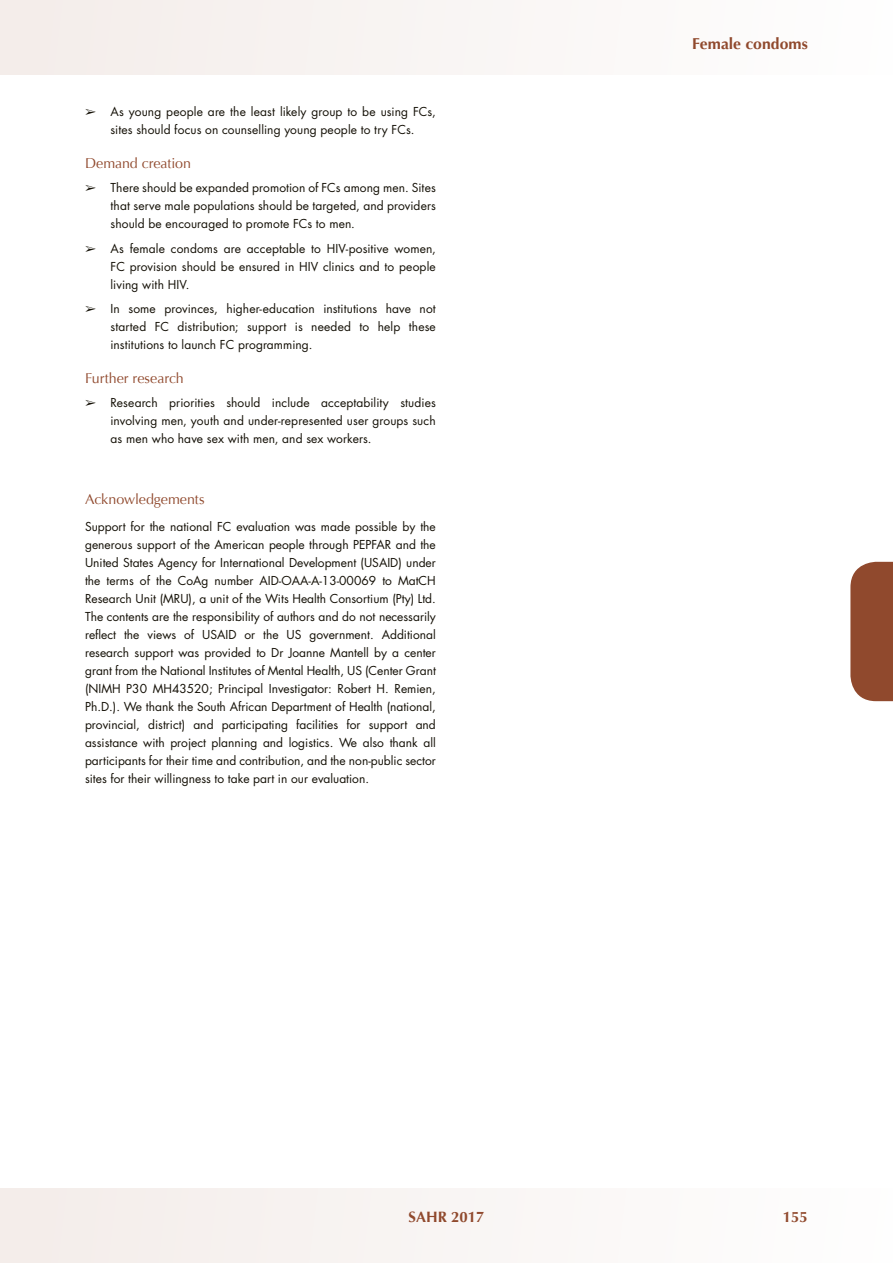
<style>
.page{position:relative;width:893px;height:1263px;background:#fff}
.page>*{position:absolute;margin:0;border:0;box-sizing:border-box;transform-origin:0 0}
.t1{font:700 15.75px "Optima";color:#90492d}
.t2{font:700 15px "Optima";color:#90492d}
.t3{font:14.25px "Optima";color:#90492d}
.t4{font:12px/18px "Futura";letter-spacing:.005em;color:#141006;text-align:justify}
</style>
<div class="page">
<div style="left:0;top:0;width:893px;height:74px;background:#f9f5f4"></div>
<div style="left:850px;top:562px;width:43px;height:139px;background:#90492d"></div>
<div style="left:0;top:1188px;width:893px;height:75px;background:#f9f5f4"></div>
<p class="t4" style="left:85px;top:102px;width:352px;text-align:center">➢ As young people are the least likely group to be using FCs, sites should focus on counselling young people to try FCs.</p>
<p class="t3" style="left:85px;top:155px;width:108px">Demand creation</p>
<p class="t4" style="left:111px;top:179px;width:327px;text-indent:-26px">➢ There should be expanded promotion of FCs among men. Sites that serve male populations should be targeted, and providers should be encouraged to promote FCs to men.</p>
<p class="t4" style="left:111px;top:239px;width:327px;text-indent:-26px">➢ As female condoms are acceptable to HIV-positive women, FC provision should be ensured in HIV clinics and to people living with HIV.</p>
<p class="t4" style="left:111px;top:299px;width:327px;text-indent:-26px">➢ In some provinces, higher-education institutions have not started FC distribution; support is needed to help these institutions to launch FC programming.</p>
<p class="t3" style="left:85px;top:370px;width:100px">Further research</p>
<p class="t4" style="left:111px;top:394px;width:327px;text-indent:-26px">➢ Research priorities should include acceptability studies involving men, youth and under-represented user groups such as men who have sex with men, and sex workers.</p>
<p class="t3" style="left:85px;top:491px;width:121px">Acknowledgements</p>
<p class="t4" style="left:85px;top:517px;width:352px">Support for the national FC evaluation was made possible by the generous support of the American people through PEPFAR and the United States Agency for International Development (USAID) under the terms of the CoAg number AID-OAA-A-13-00069 to MatCH Research Unit (MRU), a unit of the Wits Health Consortium (Pty) Ltd.<br>The contents are the responsibility of authors and do not necessarily reflect the views of USAID or the US government. Additional research support was provided to Dr Joanne Mantell by a center grant from the National Institutes of Mental Health, US (Center Grant (NIMH P30 MH43520; Principal Investigator: Robert H. Remien, Ph.D.). We thank the South African Department of Health (national, provincial, district) and participating facilities for support and assistance with project planning and logistics. We also thank all participants for their time and contribution, and the non-public sector sites for their willingness to take part in our evaluation.</p>
<h1 class="t1" style="left:692px;top:34px;width:117px">Female condoms</h1>
<p class="t2" style="left:409px;top:1208px;width:77px">SAHR 2017</p>
<p class="t2" style="left:783px;top:1208px;width:27px">155</p>
</div>
